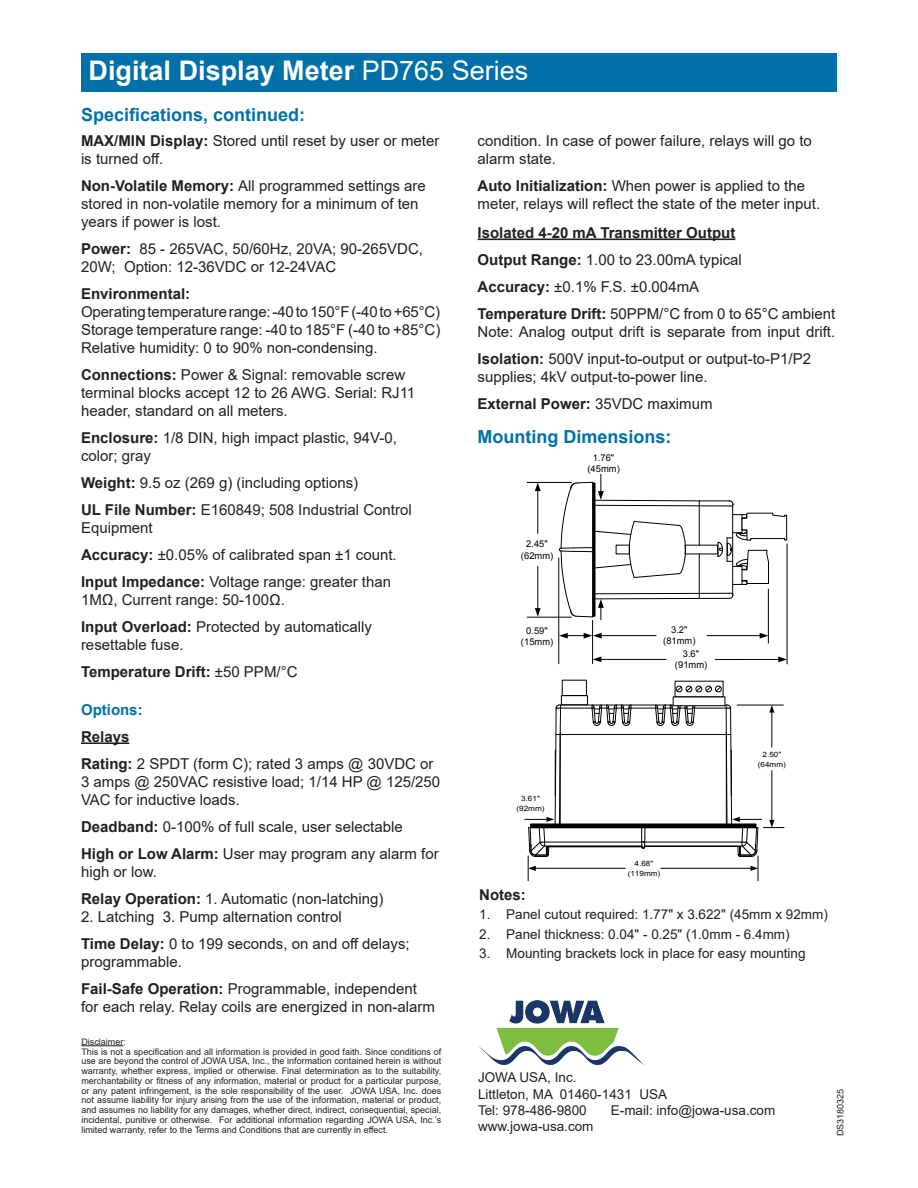
<style>
.page{position:relative;width:918px;height:1188px;background:#fff}
.page>*{position:absolute;margin:0;border:0;box-sizing:border-box;transform-origin:0 0}
.t1{font:700 27px "Arial";color:#fff}
.t2{font:700 18px "Arial";color:#0071a8}
.t3{font:15px/18px "Arial";color:#231f20}
.heading_7{font:700 15px "Arial";color:#231f20}
.heading_3{font:700 15px "Arial";color:#0071a8}
.heading_3-2{font:700 15px "Arial";color:#231f20}
.t4{font:13.5px "Arial";color:#231f20}
.t5{font:12px/14.2px "Arial";letter-spacing:.005em;color:#000;text-align:center}
.t6{font:9.3px/11.2px "Arial";letter-spacing:.005em;color:#000;text-align:center}
.t7{font:9px/9.8px "Arial";color:#231f20;text-align:justify}
.t8{font:7.35px/9.9px "Arial";letter-spacing:.005em;color:#000;text-align:center;scale:1.11 1}
.s1{font-weight:400}
.s2{font-weight:700}
</style>
<div class="page">
<hr style="left:478px;top:239px;width:257px;height:1px;background:#231f20">
<div style="left:81px;top:53px;width:756px;height:38px;background:#0071a8"></div>
<hr style="left:81px;top:742px;width:48px;height:2px;background:#231f20">
<hr style="left:699px;top:593px;width:30px;height:1px;background:#000">
<hr style="left:699px;top:598px;width:30px;height:1px;background:#000">
<svg style="left:729px;top:593px;width:5px;height:6px"></svg>
<hr style="left:699px;top:500px;width:30px;height:1px;background:#000">
<hr style="left:699px;top:506px;width:30px;height:1px;background:#000">
<svg style="left:729px;top:500px;width:5px;height:7px"></svg>
<hr style="left:732px;top:505px;width:1px;height:91px;background:#000">
<hr style="left:558px;top:558px;width:1px;height:106px;background:#000">
<hr style="left:592px;top:620px;width:1px;height:44px;background:#000">
<hr style="left:768px;top:589px;width:1px;height:54px;background:#000">
<svg style="left:559px;top:474px;width:141px;height:146px"></svg>
<hr style="left:601px;top:635px;width:55px;height:1px;background:#000">
<svg style="left:559px;top:633px;width:43px;height:6px"></svg>
<hr style="left:707px;top:635px;width:53px;height:1px;background:#000">
<svg style="left:760px;top:633px;width:8px;height:6px"></svg>
<hr style="left:527px;top:617px;width:44px;height:1px;background:#000">
<hr style="left:527px;top:482px;width:44px;height:1px;background:#000">
<hr style="left:537px;top:566px;width:1px;height:43px;background:#000">
<svg style="left:535px;top:608px;width:6px;height:9px"></svg>
<hr style="left:537px;top:490px;width:1px;height:44px;background:#000">
<svg style="left:535px;top:482px;width:6px;height:9px"></svg>
<svg style="left:717px;top:513px;width:70px;height:72px"></svg>
<hr style="left:787px;top:544px;width:1px;height:120px;background:#000">
<hr style="left:601px;top:659px;width:65px;height:1px;background:#000">
<svg style="left:593px;top:656px;width:8px;height:6px"></svg>
<hr style="left:715px;top:659px;width:64px;height:1px;background:#000">
<svg style="left:778px;top:656px;width:9px;height:6px"></svg>
<hr style="left:561px;top:708px;width:31px;height:1px;background:#000">
<hr style="left:695px;top:708px;width:31px;height:1px;background:#000">
<hr style="left:559px;top:705px;width:169px;height:1px;background:#000">
<svg style="left:592px;top:705px;width:103px;height:21px"></svg>
<hr style="left:556px;top:734px;width:175px;height:1px;background:#000">
<hr style="left:645px;top:842px;width:97px;height:1px;background:#000">
<hr style="left:645px;top:846px;width:95px;height:1px;background:#000">
<hr style="left:545px;top:842px;width:97px;height:1px;background:#000">
<hr style="left:547px;top:846px;width:95px;height:1px;background:#000">
<svg style="left:641px;top:828px;width:5px;height:21px"></svg>
<div style="left:561px;top:695px;width:27px;height:10px;background:#fff;border:1px solid #000"></div>
<div style="left:562px;top:680px;width:25px;height:16px;background:#fff;border:1px solid #000"></div>
<div style="left:673px;top:696px;width:52px;height:10px;background:#fff;border:1px solid #000"></div>
<div style="left:675px;top:681px;width:49px;height:16px;background:#fff;border:1px solid #000"></div>
<svg style="left:675px;top:685px;width:47px;height:8px"></svg>
<hr style="left:530px;top:824px;width:226px;height:4px;background:#000">
<hr style="left:535px;top:868px;width:90px;height:1px;background:#000">
<svg style="left:525px;top:704px;width:36px;height:177px"></svg>
<hr style="left:661px;top:868px;width:90px;height:1px;background:#000">
<svg style="left:726px;top:704px;width:58px;height:177px"></svg>
<hr style="left:81px;top:1045px;width:42px;height:1px;background:#231f20">
<img style="left:478px;top:1001px;width:165px;height:63px">
<p class="t1" style="left:89px;top:52px;width:441px">Digital Display Meter <span class="s1">PD765 Series</span></p>
<p class="t2" style="left:81px;top:102px;width:226px">Specifications, continued:</p>
<p class="t3" style="left:81px;top:131px;width:360px"><span class="s2">MAX/MIN Display:</span> Stored until reset by user or meter is turned off.</p>
<p class="t3" style="left:81px;top:176px;width:346px"><span class="s2">Non-Volatile Memory:</span> All programmed settings are stored in non-volatile memory for a minimum of ten years if power is lost.</p>
<p class="t3" style="left:81px;top:239px;width:344px"><span class="s2">Power:</span> 85 - 265VAC, 50/60Hz, 20VA; 90-265VDC,<br>20W; Option: 12-36VDC or 12-24VAC</p>
<p class="heading_7" style="left:81px;top:283px;width:111px">Environmental:</p>
<p class="t3" style="left:81px;top:302px;width:361px;text-align:justify">Operating temperature range: -40 to 150°F (-40 to +65°C)<br>Storage temperature range: -40 to 185°F (-40 to +85°C)<br>Relative humidity: 0 to 90% non-condensing.</p>
<p class="t3" style="left:81px;top:365px;width:336px"><span class="s2">Connections:</span> Power &amp; Signal: removable screw terminal blocks accept 12 to 26 AWG. Serial: RJ11 header, standard on all meters.</p>
<p class="t3" style="left:81px;top:428px;width:317px"><span class="s2">Enclosure:</span> 1/8 DIN, high impact plastic, 94V-0, color; gray</p>
<p class="t3" style="left:81px;top:473px;width:279px"><span class="s2">Weight:</span> 9.5 oz (269 g) (including options)</p>
<p class="t3" style="left:81px;top:500px;width:332px"><span class="s2">UL File Number:</span> E160849; 508 Industrial Control<br>Equipment</p>
<p class="t3" style="left:81px;top:545px;width:317px"><span class="s2">Accuracy:</span> ±0.05% of calibrated span ±1 count.</p>
<p class="t3" style="left:81px;top:572px;width:312px"><span class="s2">Input Impedance:</span> Voltage range: greater than<br>1MΩ, Current range: 50-100Ω.</p>
<p class="t3" style="left:81px;top:617px;width:292px"><span class="s2">Input Overload:</span> Protected by automatically resettable fuse.</p>
<p class="heading_7" style="left:81px;top:661px;width:218px">Temperature Drift: <span class="s1">±50 PPM/°C</span></p>
<p class="heading_3" style="left:81px;top:699px;width:63px">Options:</p>
<p class="heading_3-2" style="left:81px;top:726px;width:50px">Relays</p>
<p class="t3" style="left:81px;top:754px;width:361px"><span class="s2">Rating:</span> 2 SPDT (form C); rated 3 amps @ 30VDC or<br>3 amps @ 250VAC resistive load; 1/14 HP @ 125/250<br>VAC for inductive loads.</p>
<p class="t3" style="left:81px;top:817px;width:323px"><span class="s2">Deadband:</span> 0-100% of full scale, user selectable</p>
<p class="t3" style="left:81px;top:844px;width:359px"><span class="s2">High or Low Alarm:</span> User may program any alarm for high or low.</p>
<p class="t3" style="left:81px;top:889px;width:304px"><span class="s2">Relay Operation:</span> 1. Automatic (non-latching)</p>
<p class="t3" style="left:81px;top:907px;width:262px">2. Latching 3. Pump alternation control</p>
<p class="t3" style="left:81px;top:934px;width:330px"><span class="s2">Time Delay:</span> 0 to 199 seconds, on and off delays; programmable.</p>
<p class="t3" style="left:81px;top:979px;width:356px"><span class="s2">Fail-Safe Operation:</span> Programmable, independent for each relay. Relay coils are energized in non-alarm</p>
<p class="t7" style="left:81px;top:1037px;width:46px">Disclaimer:</p>
<p class="t7" style="left:81px;top:1046px;width:361px">This is not a specification and all information is provided in good faith. Since conditions of use are beyond the control of JOWA USA, Inc., the information contained herein is without warranty, whether express, implied or otherwise. Final determination as to the suitability,</p>
<p class="t7" style="left:81px;top:1076px;width:361px">merchantability or fitness of any information, material or product for a particular purpose, or any patent infringement, is the sole responsibility of the user. JOWA USA, Inc. does not assume liability for injury arising from the use of the information, material or product, and assumes no liability for any damages, whether direct, indirect, consequential, special,</p>
<p class="t7" style="left:81px;top:1115px;width:361px">incidental, punitive or otherwise. For additional information regarding JOWA USA, Inc.’s limited warranty, refer to the Terms and Conditions that are currently in effect.</p>
<p class="t3" style="left:478px;top:132px;width:336px">condition. In case of power failure, relays will go to alarm state.</p>
<p class="t3" style="left:478px;top:177px;width:344px"><span class="s2">Auto Initialization:</span> When power is applied to the meter, relays will reflect the state of the meter input.</p>
<p class="heading_7" style="left:478px;top:222px;width:259px">Isolated 4-20 mA Transmitter Output</p>
<p class="t3" style="left:478px;top:250px;width:266px"><span class="s2">Output Range:</span> 1.00 to 23.00mA typical</p>
<p class="t3" style="left:478px;top:277px;width:223px"><span class="s2">Accuracy:</span> ±0.1% F.S. ±0.004mA</p>
<p class="t3" style="left:478px;top:304px;width:359px"><span class="s2">Temperature Drift:</span> 50PPM/°C from 0 to 65°C ambient<br>Note: Analog output drift is separate from input drift.</p>
<p class="t3" style="left:478px;top:349px;width:335px"><span class="s2">Isolation:</span> 500V input-to-output or output-to-P1/P2 supplies; 4kV output-to-power line.</p>
<p class="heading_7" style="left:478px;top:393px;width:237px">External Power: <span class="s1">35VDC maximum</span></p>
<p class="t5" style="left:567px;top:359px;width:43px">1.76" (45mm)</p>
<p class="t2" style="left:478px;top:424px;width:196px">Mounting Dimensions:</p>
<p class="t6" style="left:521px;top:538px;width:34px">2.45" (62mm)</p>
<p class="t6" style="left:587px;top:452px;width:34px">1.76" (45mm)</p>
<p class="t6" style="left:521px;top:625px;width:34px">0.59" (15mm)</p>
<p class="t6" style="left:663px;top:624px;width:34px">3.2" (81mm)</p>
<p class="t8" style="left:516px;top:794px;width:27px">3.61" (92mm)</p>
<p class="t6" style="left:675px;top:648px;width:34px">3.6" (91mm)</p>
<p class="t8" style="left:628px;top:858px;width:31px">4.68" (119mm)</p>
<p class="t8" style="left:758px;top:750px;width:27px">2.50" (64mm)</p>
<p class="heading_7" style="left:479px;top:884px;width:48px">Notes:</p>
<p class="t4" style="left:479px;top:905px;width:350px">1. Panel cutout required: 1.77" x 3.622" (45mm x 92mm)</p>
<p class="t4" style="left:479px;top:925px;width:312px">2. Panel thickness: 0.04" - 0.25" (1.0mm - 6.4mm)</p>
<p class="t4" style="left:479px;top:944px;width:328px">3. Mounting brackets lock in place for easy mounting</p>
<p class="t4" style="left:478px;top:1068px;width:100px">JOWA USA, Inc.</p>
<p class="t4" style="left:478px;top:1085px;width:191px">Littleton, MA 01460-1431 USA</p>
<p class="t4" style="left:478px;top:1101px;width:110px">Tel: 978-486-9800</p>
<p class="t4" style="left:611px;top:1101px;width:166px">E-mail: info@jowa-usa.com</p>
<p class="t4" style="left:478px;top:1117px;width:117px">www.jowa-usa.com</p>
<p class="t7" style="left:835px;top:1136px;width:49px;rotate:-90deg">DS3180325</p>
</div>
